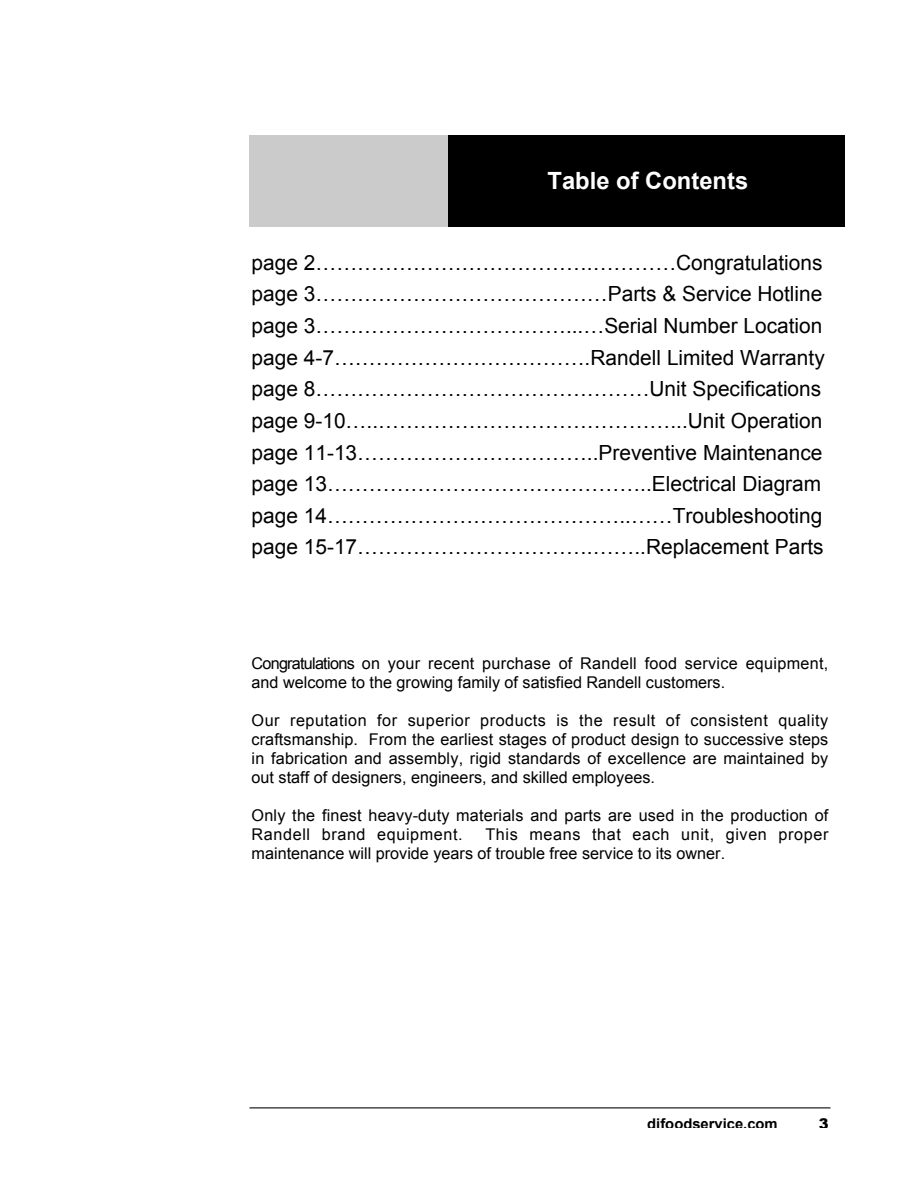
<style>
.page{position:relative;width:918px;height:1188px;background:#fff}
.page>*{position:absolute;margin:0;border:0;box-sizing:border-box;transform-origin:0 0}
.t1{font:700 23.7px "Arial";color:#fff}
.t2{font:20.85px/31.7px "Arial";color:#000}
.t3{font:16.2px/18.9px "Arial";color:#000}
.t4{font:700 14.7px "Arial";color:#000}
.t5{font:900 14.7px "Arial";color:#000}
</style>
<div class="page">
<hr style="left:249px;top:1107px;width:582px;height:1px;background:#000">
<div style="left:249px;top:135px;width:200px;height:91px;background:#cbcbcb"></div>
<div style="left:449px;top:135px;width:396px;height:91px;background:#000"></div>
<h1 class="t1" style="left:548px;top:172px;width:202px">Table of Contents</h1>
<p class="t2" style="left:252px;top:248px;width:575px">page 2………………………………….…………Congratulations page 3……………………………………Parts &amp; Service Hotline page 3………………………………...…Serial Number Location page 4-7……………………………….Randell Limited Warranty page 8…………………………………………Unit Specifications page 9-10…..……………………………………...Unit Operation page 11-13……………………………..Preventive Maintenance page 13………………………………………..Electrical Diagram page 14……………………………………..……Troubleshooting page 15-17…………………………….……..Replacement Parts</p>
<p class="t3" style="left:252px;top:655px;width:578px">Congratulations on your recent purchase of Randell food service equipment, and welcome to the growing family of satisfied Randell customers.</p>
<p class="t3" style="left:252px;top:712px;width:578px;text-align:justify">Our reputation for superior products is the result of consistent quality craftsmanship. From the earliest stages of product design to successive steps in fabrication and assembly, rigid standards of excellence are maintained by out staff of designers, engineers, and skilled employees.</p>
<p class="t3" style="left:252px;top:807px;width:578px">Only the finest heavy-duty materials and parts are used in the production of<br>Randell brand equipment.</p>
<p class="t3" style="left:252px;top:826px;width:578px;text-indent:234px">This means that each unit, given proper maintenance will provide years of trouble free service to its owner.</p>
<p class="t4" style="left:647px;top:1119px;width:132px">difoodservice.com</p>
<p class="t5" style="left:819px;top:1116px;width:11px">3</p>
</div>
